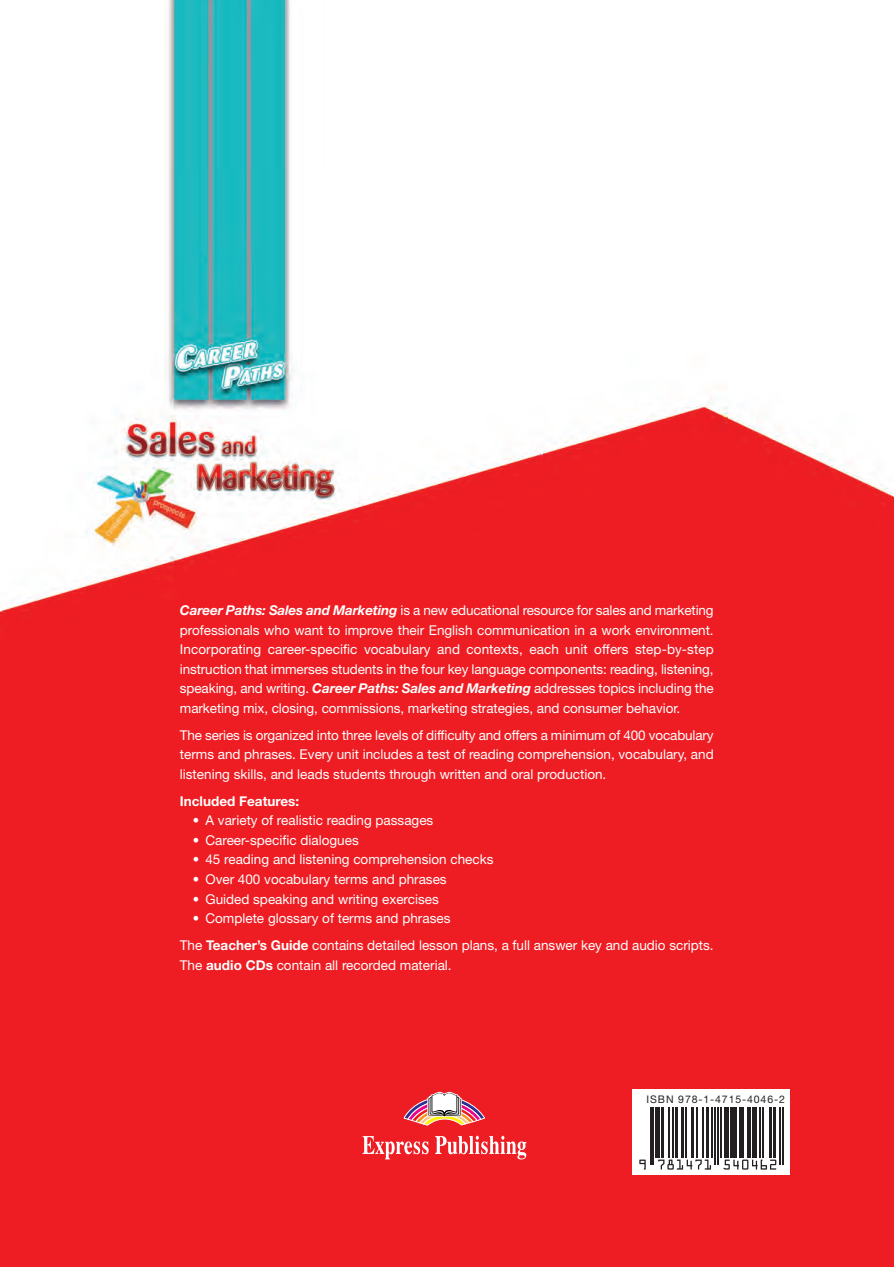
<style>
.page{position:relative;width:894px;height:1267px;background:#fff}
.page>*{position:absolute;margin:0;border:0;box-sizing:border-box;transform-origin:0 0}
.t1{font:13.5px/19.5px "Helvetica Neue LT Std";color:#fff;text-align:justify}
.t2{font:13.5px/27px "Helvetica Neue LT Std";color:#fff;scale:.95 1}
.t3{font:700 13.5px "Helvetica Neue LT Std";color:#fff}
.t4{font:10.5px "Helvetica Neue LT Std";letter-spacing:.085em;color:#231f20}
.s1{font-weight:700;font-style:italic}
.s2{font-weight:700}
</style>
<div class="page">
<img style="left:0;top:0;width:893px;height:1266px">
<div style="left:632px;top:1089px;width:157px;height:85px;background:#fff"></div>
<svg style="left:643px;top:1107px;width:141px;height:63px"></svg>
<hr style="left:649px;top:1107px;width:2px;height:57px;background:#231f20">
<hr style="left:652px;top:1107px;width:2px;height:57px;background:#231f20">
<hr style="left:655px;top:1107px;width:4px;height:50px;background:#231f20">
<hr style="left:661px;top:1107px;width:2px;height:50px;background:#231f20">
<hr style="left:668px;top:1107px;width:1px;height:50px;background:#231f20">
<hr style="left:672px;top:1107px;width:1px;height:50px;background:#231f20">
<hr style="left:675px;top:1107px;width:2px;height:50px;background:#231f20">
<hr style="left:680px;top:1107px;width:3px;height:50px;background:#231f20">
<hr style="left:684px;top:1107px;width:2px;height:50px;background:#231f20">
<hr style="left:690px;top:1107px;width:3px;height:50px;background:#231f20">
<hr style="left:696px;top:1107px;width:1px;height:50px;background:#231f20">
<hr style="left:701px;top:1107px;width:2px;height:50px;background:#231f20">
<hr style="left:705px;top:1107px;width:3px;height:50px;background:#231f20">
<hr style="left:711px;top:1107px;width:1px;height:50px;background:#231f20">
<hr style="left:714px;top:1107px;width:1px;height:57px;background:#231f20">
<hr style="left:717px;top:1107px;width:1px;height:57px;background:#231f20">
<hr style="left:719px;top:1107px;width:2px;height:50px;background:#231f20">
<hr style="left:724px;top:1107px;width:4px;height:50px;background:#231f20">
<hr style="left:729px;top:1107px;width:2px;height:50px;background:#231f20">
<hr style="left:732px;top:1107px;width:4px;height:50px;background:#231f20">
<hr style="left:739px;top:1107px;width:4px;height:50px;background:#231f20">
<hr style="left:746px;top:1107px;width:2px;height:50px;background:#231f20">
<hr style="left:749px;top:1107px;width:1px;height:50px;background:#231f20">
<hr style="left:752px;top:1107px;width:4px;height:50px;background:#231f20">
<hr style="left:759px;top:1107px;width:1px;height:50px;background:#231f20">
<hr style="left:762px;top:1107px;width:1px;height:50px;background:#231f20">
<hr style="left:769px;top:1107px;width:2px;height:50px;background:#231f20">
<hr style="left:773px;top:1107px;width:3px;height:50px;background:#231f20">
<hr style="left:778px;top:1107px;width:2px;height:57px;background:#231f20">
<hr style="left:781px;top:1107px;width:2px;height:57px;background:#231f20">
<svg style="left:639px;top:1159px;width:6px;height:10px"></svg>
<svg style="left:658px;top:1159px;width:52px;height:10px"></svg>
<svg style="left:723px;top:1159px;width:53px;height:10px"></svg>
<svg style="left:403px;top:1091px;width:82px;height:34px"></svg>
<svg style="left:362px;top:1135px;width:66px;height:24px"></svg>
<svg style="left:435px;top:1135px;width:91px;height:24px"></svg>
<svg style="left:0;top:1261px;width:3px;height:6px"></svg>
<p class="t1" style="left:180px;top:602px;width:535px"><span class="s1">Career Paths: Sales and Marketing</span> is a new educational resource for sales and marketing professionals who want to improve their English communication in a work environment.<br>Incorporating career-specific vocabulary and contexts, each unit offers step-by-step instruction that immerses students in the four key language components: reading, listening, speaking, and writing. <span class="s1">Career Paths: Sales and Marketing</span> addresses topics including the marketing mix, closing, commissions, marketing strategies, and consumer behavior.</p>
<p class="t1" style="left:180px;top:726px;width:535px">The series is organized into three levels of difficulty and offers a minimum of 400 vocabulary terms and phrases. Every unit includes a test of reading comprehension, vocabulary, and listening skills, and leads students through written and oral production.</p>
<p class="t3" style="left:180px;top:796px;width:121px">Included Features:</p>
<p class="t2" style="left:192px;top:808px;width:255px">• A variety of realistic reading passages</p>
<p class="t2" style="left:192px;top:827px;width:176px">• Career-specific dialogues</p>
<p class="t2" style="left:192px;top:847px;width:318px">• 45 reading and listening comprehension checks</p>
<p class="t2" style="left:192px;top:866px;width:269px">• Over 400 vocabulary terms and phrases</p>
<p class="t2" style="left:192px;top:886px;width:260px">• Guided speaking and writing exercises</p>
<p class="t2" style="left:180px;top:905px;width:563px;text-indent:13px">• Complete glossary of terms and phrases<br>The <span class="s2">Teacher’s Guide</span> contains detailed lesson plans, a full answer key and audio scripts.</p>
<p class="t1" style="left:180px;top:956px;width:273px">The <span class="s2">audio CDs</span> contain all recorded material.</p>
<p class="t4" style="left:646px;top:1095px;width:140px">ISBN 978-1-4715-4046-2</p>
</div>
